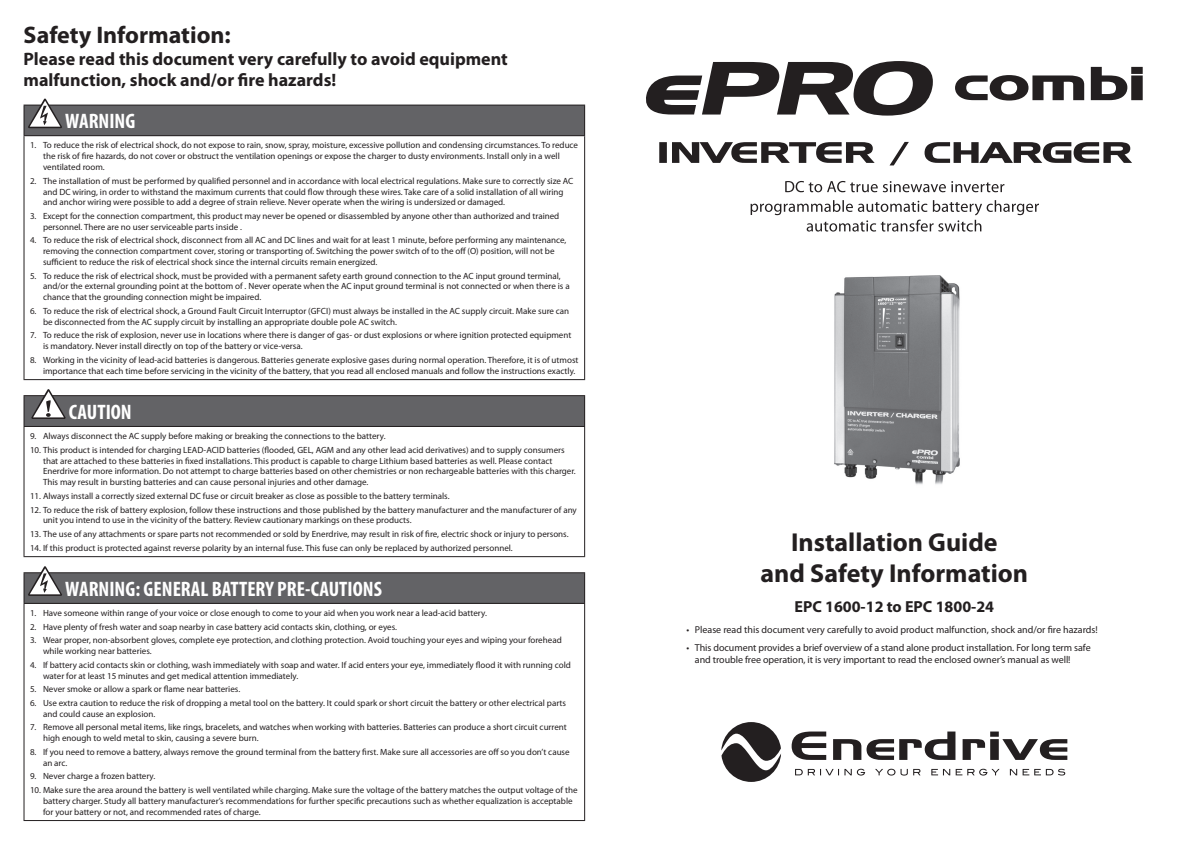
<style>
.page{position:relative;width:1193px;height:844px;background:#fff}
.page>*{position:absolute;margin:0;border:0;box-sizing:border-box;transform-origin:0 0}
.t1{font:700 26px/31.2px "Myriad Pro";color:#231f20;text-align:center}
.t2{font:700 24px "Myriad Pro";color:#231f20}
.t3{font:700 condensed 21px "Myriad Pro";color:#fff}
.t4{font:700 18px/21.6px "Myriad Pro";color:#231f20}
.t5{font:700 16px "Myriad Pro";color:#231f20}
.t6{font:10px/12px "Myriad Pro";letter-spacing:-.005em;color:#231f20}
.t7{font:9px/10.8px "Myriad Pro";color:#231f20}
</style>
<div class="page">
<div style="left:24px;top:105px;width:560px;height:31px;background:#636366"></div>
<hr style="left:24px;top:136px;width:1px;height:243px;background:#231f20">
<hr style="left:584px;top:136px;width:1px;height:243px;background:#231f20">
<hr style="left:24px;top:379px;width:561px;height:1px;background:#231f20">
<hr style="left:24px;top:105px;width:561px;height:1px;background:#231f20">
<svg style="left:584px;top:106px;width:1px;height:29px"></svg>
<hr style="left:24px;top:135px;width:561px;height:1px;background:#231f20">
<svg style="left:24px;top:99px;width:38px;height:36px"></svg>
<div style="left:24px;top:395px;width:560px;height:31px;background:#636366"></div>
<hr style="left:24px;top:427px;width:1px;height:129px;background:#231f20">
<hr style="left:584px;top:427px;width:1px;height:129px;background:#231f20">
<hr style="left:24px;top:556px;width:561px;height:1px;background:#231f20">
<hr style="left:24px;top:395px;width:561px;height:1px;background:#231f20">
<hr style="left:24px;top:396px;width:1px;height:30px;background:#231f20">
<hr style="left:584px;top:396px;width:1px;height:30px;background:#231f20">
<hr style="left:24px;top:426px;width:561px;height:1px;background:#231f20">
<svg style="left:31px;top:389px;width:35px;height:30px"></svg>
<div style="left:24px;top:572px;width:560px;height:31px;background:#636366"></div>
<hr style="left:24px;top:604px;width:1px;height:216px;background:#231f20">
<hr style="left:584px;top:604px;width:1px;height:216px;background:#231f20">
<hr style="left:24px;top:820px;width:561px;height:1px;background:#231f20">
<hr style="left:24px;top:572px;width:561px;height:1px;background:#231f20">
<hr style="left:24px;top:573px;width:1px;height:30px;background:#231f20">
<hr style="left:584px;top:573px;width:1px;height:30px;background:#231f20">
<hr style="left:24px;top:603px;width:561px;height:1px;background:#231f20">
<svg style="left:28px;top:566px;width:34px;height:30px"></svg>
<svg style="left:750px;top:200px;width:288px;height:31px"></svg>
<svg style="left:785px;top:181px;width:219px;height:11px"></svg>
<svg style="left:659px;top:142px;width:472px;height:23px"></svg>
<svg style="left:646px;top:61px;width:286px;height:55px"></svg>
<svg style="left:955px;top:67px;width:187px;height:33px"></svg>
<img style="left:834px;top:275px;width:126px;height:210px">
<svg style="left:721px;top:722px;width:346px;height:60px"></svg>
<h2 class="t2" style="left:24px;top:21px;width:209px">Safety Information:</h2>
<h3 class="t4" style="left:24px;top:48px;width:486px">Please read this document very carefully to avoid equipment malfunction, shock and/or fire hazards!</h3>
<h3 class="t3" style="left:65px;top:108px;width:72px">WARNING</h3>
<p class="t7" style="left:43px;top:140px;width:536px;text-indent:-13px">1. To reduce the risk of electrical shock, do not expose to rain, snow, spray, moisture, excessive pollution and condensing circumstances. To reduce the risk of fire hazards, do not cover or obstruct the ventilation openings or expose the charger to dusty environments. Install only in a well ventilated room.</p>
<p class="t7" style="left:43px;top:175px;width:532px;text-indent:-13px">2. The installation of must be performed by qualified personnel and in accordance with local electrical regulations. Make sure to correctly size AC and DC wiring, in order to withstand the maximum currents that could flow through these wires. Take care of a solid installation of all wiring and anchor wiring were possible to add a degree of strain relieve. Never operate when the wiring is undersized or damaged.</p>
<p class="t7" style="left:43px;top:211px;width:518px;text-indent:-13px">3. Except for the connection compartment, this product may never be opened or disassembled by anyone other than authorized and trained personnel. There are no user serviceable parts inside .</p>
<p class="t7" style="left:43px;top:235px;width:524px;text-indent:-13px">4. To reduce the risk of electrical shock, disconnect from all AC and DC lines and wait for at least 1 minute, before performing any maintenance, removing the connection compartment cover, storing or transporting of. Switching the power switch of to the off (O) position, will not be sufficient to reduce the risk of electrical shock since the internal circuits remain energized.</p>
<p class="t7" style="left:43px;top:270px;width:528px;text-indent:-13px">5. To reduce the risk of electrical shock, must be provided with a permanent safety earth ground connection to the AC input ground terminal, and/or the external grounding point at the bottom of . Never operate when the AC input ground terminal is not connected or when there is a chance that the grounding connection might be impaired.</p>
<p class="t7" style="left:43px;top:306px;width:527px;text-indent:-13px">6. To reduce the risk of electrical shock, a Ground Fault Circuit Interruptor (GFCI) must always be installed in the AC supply circuit. Make sure can be disconnected from the AC supply circuit by installing an appropriate double pole AC switch.</p>
<p class="t7" style="left:43px;top:330px;width:530px;text-indent:-13px">7. To reduce the risk of explosion, never use in locations where there is danger of gas- or dust explosions or where ignition protected equipment is mandatory. Never install directly on top of the battery or vice-versa.</p>
<p class="t7" style="left:43px;top:354px;width:537px;text-indent:-13px">8. Working in the vicinity of lead-acid batteries is dangerous. Batteries generate explosive gases during normal operation. Therefore, it is of utmost importance that each time before servicing in the vicinity of the battery, that you read all enclosed manuals and follow the instructions exactly.</p>
<h3 class="t3" style="left:69px;top:399px;width:64px">CAUTION</h3>
<p class="t7" style="left:30px;top:431px;width:357px">9. Always disconnect the AC supply before making or breaking the connections to the battery.</p>
<p class="t7" style="left:43px;top:444px;width:534px;text-indent:-13px">10. This product is intended for charging LEAD-ACID batteries (flooded, GEL, AGM and any other lead acid derivatives) and to supply consumers that are attached to these batteries in fixed installations. This product is capable to charge Lithium based batteries as well. Please contact Enerdrive for more information. Do not attempt to charge batteries based on other chemistries or non rechargeable batteries with this charger.<br>This may result in bursting batteries and can cause personal injuries and other damage.</p>
<p class="t7" style="left:30px;top:490px;width:421px">11. Always install a correctly sized external DC fuse or circuit breaker as close as possible to the battery terminals.</p>
<p class="t7" style="left:43px;top:504px;width:535px;text-indent:-13px">12. To reduce the risk of battery explosion, follow these instructions and those published by the battery manufacturer and the manufacturer of any unit you intend to use in the vicinity of the battery. Review cautionary markings on these products.</p>
<p class="t7" style="left:30px;top:528px;width:540px">13. The use of any attachments or spare parts not recommended or sold by Enerdrive, may result in risk of fire, electric shock or injury to persons.</p>
<p class="t7" style="left:30px;top:542px;width:484px">14. If this product is protected against reverse polarity by an internal fuse. This fuse can only be replaced by authorized personnel.</p>
<h3 class="t3" style="left:65px;top:575px;width:318px">WARNING: GENERAL BATTERY PRE-CAUTIONS</h3>
<p class="t7" style="left:30px;top:608px;width:458px">1. Have someone within range of your voice or close enough to come to your aid when you work near a lead-acid battery.</p>
<p class="t7" style="left:30px;top:621px;width:368px">2. Have plenty of fresh water and soap nearby in case battery acid contacts skin, clothing, or eyes.</p>
<p class="t7" style="left:43px;top:635px;width:520px;text-indent:-13px">3. Wear proper, non-absorbent gloves, complete eye protection, and clothing protection. Avoid touching your eyes and wiping your forehead while working near batteries.</p>
<p class="t7" style="left:43px;top:659px;width:529px;text-indent:-13px">4. If battery acid contacts skin or clothing, wash immediately with soap and water. If acid enters your eye, immediately flood it with running cold water for at least 15 minutes and get medical attention immediately.</p>
<p class="t7" style="left:30px;top:684px;width:212px">5. Never smoke or allow a spark or flame near batteries.</p>
<p class="t7" style="left:43px;top:697px;width:524px;text-indent:-13px">6. Use extra caution to reduce the risk of dropping a metal tool on the battery. It could spark or short circuit the battery or other electrical parts and could cause an explosion.</p>
<p class="t7" style="left:43px;top:722px;width:525px;text-indent:-13px">7. Remove all personal metal items, like rings, bracelets, and watches when working with batteries. Batteries can produce a short circuit current high enough to weld metal to skin, causing a severe burn.</p>
<p class="t7" style="left:43px;top:746px;width:528px;text-indent:-13px">8. If you need to remove a battery, always remove the ground terminal from the battery first. Make sure all accessories are off so you don’t cause an arc.</p>
<p class="t7" style="left:30px;top:771px;width:127px">9. Never charge a frozen battery.</p>
<p class="t7" style="left:43px;top:784px;width:536px;text-indent:-13px">10. Make sure the area around the battery is well ventilated while charging. Make sure the voltage of the battery matches the output voltage of the battery charger. Study all battery manufacturer’s recommendations for further specific precautions such as whether equalization is acceptable for your battery or not, and recommended rates of charge.</p>
<h1 class="t1" style="left:760px;top:526px;width:269px">Installation Guide<br>and Safety Information</h1>
<h3 class="t5" style="left:794px;top:598px;width:201px">EPC 1600-12 to EPC 1800-24</h3>
<p class="t6" style="left:686px;top:623px;width:413px">• Please read this document very carefully to avoid product malfunction, shock and/or fire hazards!</p>
<p class="t6" style="left:694px;top:641px;width:397px;text-indent:-8px">• This document provides a brief overview of a stand alone product installation. For long term safe and trouble free operation, it is very important to read the enclosed owner’s manual as well!</p>
</div>
